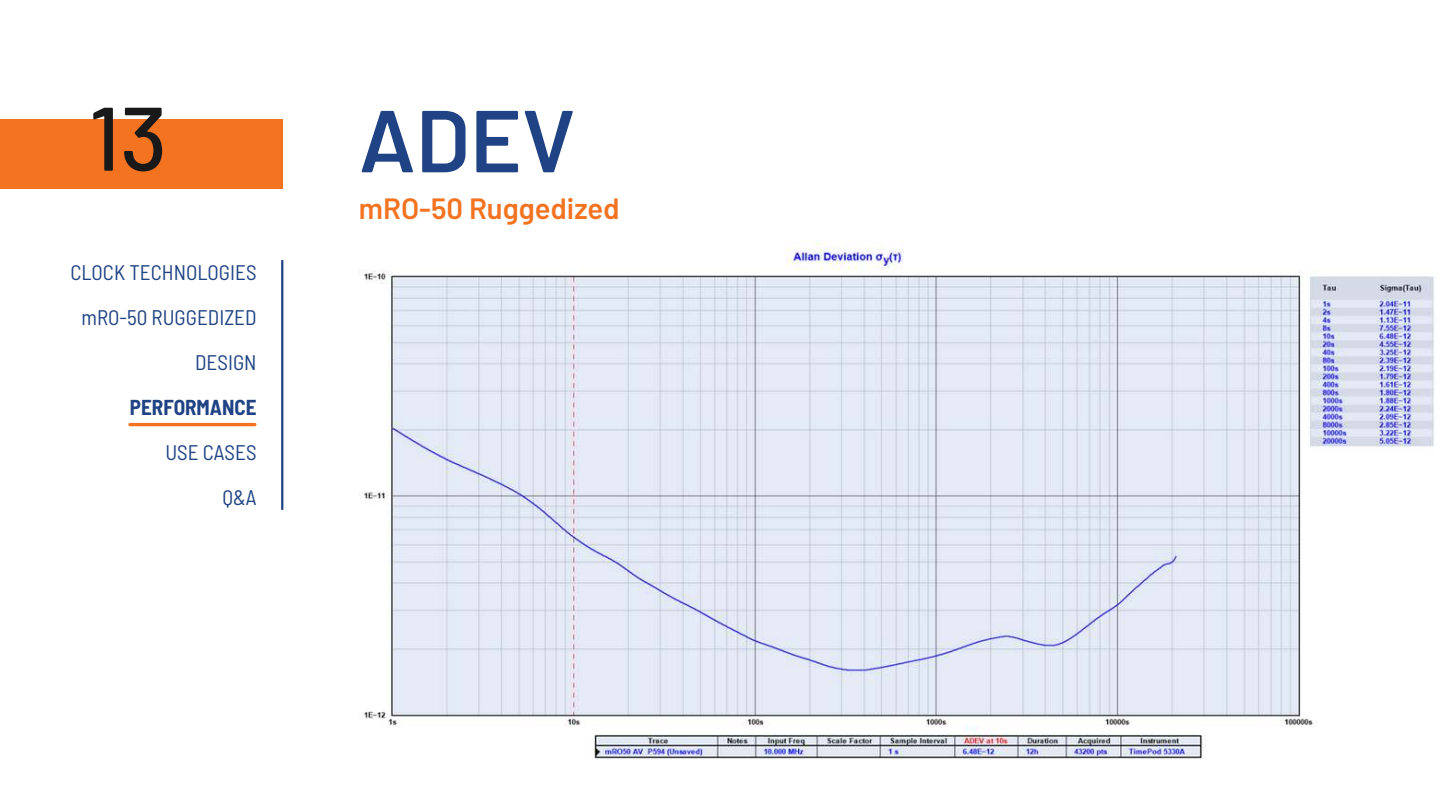
<style>
.page{position:relative;width:1440px;height:810px;background:#fff}
.page>*{position:absolute;margin:0;border:0;box-sizing:border-box;transform-origin:0 0}
.t1{font:500 90px "Barlow";color:#191919}
.t2{font:600 87.75px "Barlow";color:#1f4384}
.t3{font:600 29.25px "Barlow";color:#f37321}
.t4{font:semi-condensed 21.15px/45px "Barlow";color:#1f4384;text-align:right}
.t5{font:700 semi-condensed 21.15px "Barlow";color:#1f4384}
</style>
<div class="page">
<div style="left:0;top:119px;width:282px;height:70px;background:#f37321"></div>
<img style="left:359px;top:242px;width:1076px;height:517px">
<hr style="left:130px;top:423px;width:125px;height:3px;background:#f37321">
<hr style="left:281px;top:260px;width:2px;height:250px;background:#1f4384">
<h1 class="t1" style="left:89px;top:83px;width:80px">13</h1>
<h2 class="t2" style="left:359px;top:86px;width:218px">ADEV</h2>
<h3 class="t3" style="left:359px;top:191px;width:262px">mRO-50 Ruggedized</h3>
<p class="t4" style="left:70px;top:249px;width:188px">CLOCK TECHNOLOGIES mRO-50 RUGGEDIZED<br>DESIGN</p>
<p class="t5" style="left:130px;top:392px;width:128px">PERFORMANCE</p>
<p class="t4" style="left:165px;top:429px;width:93px">USE CASES<br>Q&amp;A</p>
</div>
